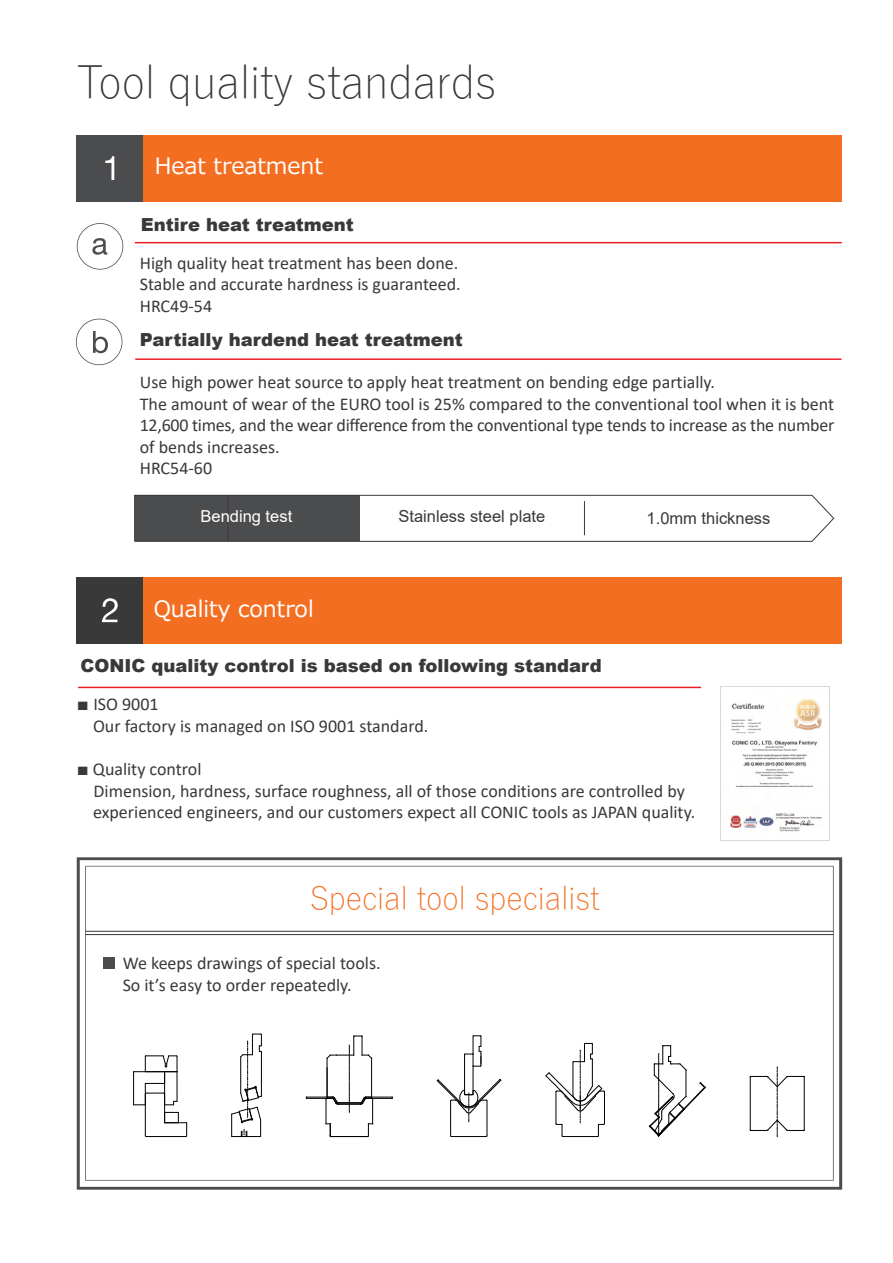
<style>
.page{position:relative;width:893px;height:1263px;background:#fff}
.page>*{position:absolute;margin:0;border:0;box-sizing:border-box;transform-origin:0 0}
.t1{font:300 45px "Yu Gothic";color:#393939}
.t2{font:300 31.5px "Yu Gothic";color:#f36e21}
.t3{font:22.5px "Meiryo";color:#fff}
.t4{font:18px/21.6px "Calibri";color:#393939}
.t5{font:900 18px "Arial";color:#393939}
.t6{font:16.5px "Arial";color:#393939}
.t7{font:16.5px "Arial";color:#fff}
.s1{font-family:"Arial"}
</style>
<div class="page">
<div style="left:77px;top:577px;width:765px;height:66px;background:#f36e21"></div>
<div style="left:77px;top:577px;width:66px;height:66px;background:#393939"></div>
<hr style="left:78px;top:687px;width:623px;height:1px;background:#ee1d23">
<svg style="left:76px;top:319px;width:46px;height:46px"></svg>
<hr style="left:135px;top:358px;width:706px;height:2px;background:#ee1d23">
<svg style="left:134px;top:494px;width:701px;height:48px"></svg>
<hr style="left:584px;top:501px;width:1px;height:34px;background:#393939">
<hr style="left:227px;top:496px;width:1px;height:45px;background:#393939">
<div style="left:143px;top:135px;width:699px;height:66px;background:#f36e21"></div>
<div style="left:77px;top:135px;width:66px;height:66px;background:#4b4c4d"></div>
<svg style="left:102px;top:598px;width:16px;height:24px"></svg>
<svg style="left:77px;top:223px;width:46px;height:47px"></svg>
<hr style="left:135px;top:242px;width:707px;height:1px;background:#ee1d23">
<svg style="left:720px;top:686px;width:110px;height:154px"></svg>
<svg style="left:77px;top:857px;width:765px;height:333px"></svg>
<svg style="left:85px;top:866px;width:749px;height:314px"></svg>
<hr style="left:85px;top:934px;width:749px;height:1px;background:#393939">
<hr style="left:85px;top:931px;width:749px;height:1px;background:#393939">
<div style="left:104px;top:957px;width:11px;height:12px;background:#4b4c4d"></div>
<hr style="left:133px;top:1072px;width:1px;height:33px;background:#000">
<svg style="left:134px;top:1055px;width:54px;height:82px"></svg>
<svg style="left:231px;top:1034px;width:31px;height:103px"></svg>
<svg style="left:545px;top:1043px;width:60px;height:94px"></svg>
<hr style="left:450px;top:1101px;width:1px;height:35px;background:#000">
<hr style="left:451px;top:1136px;width:35px;height:1px;background:#000">
<hr style="left:487px;top:1101px;width:1px;height:35px;background:#000">
<svg style="left:436px;top:1035px;width:66px;height:87px"></svg>
<svg style="left:306px;top:1036px;width:87px;height:101px"></svg>
<svg style="left:649px;top:1045px;width:57px;height:91px"></svg>
<svg style="left:750px;top:1067px;width:55px;height:69px"></svg>
<svg style="left:105px;top:156px;width:9px;height:24px"></svg>
<img style="left:721px;top:687px;width:108px;height:152px">
<h1 class="t1" style="left:77px;top:40px;width:421px">Tool quality standards</h1>
<p class="t3" style="left:155px;top:151px;width:170px">Heat treatment</p>
<p class="t5" style="left:141px;top:211px;width:214px">Entire heat treatment</p>
<p class="t4" style="left:140px;top:252px;width:322px">High quality heat treatment has been done.<br>Stable and accurate hardness is guaranteed.<br>HRC49-54</p>
<p class="t5" style="left:140px;top:327px;width:325px">Partially hardend heat treatment</p>
<p class="t4" style="left:140px;top:371px;width:696px">Use high power heat source to apply heat treatment on bending edge partially.<br>The amount of wear of the EURO tool is 25% compared to the conventional tool when it is bent 12,600 times, and the wear difference from the conventional type tends to increase as the number of bends increases.<br>HRC54-60</p>
<p class="t7" style="left:201px;top:505px;width:93px">Bending test</p>
<p class="t6" style="left:398px;top:505px;width:148px">Stainless steel plate</p>
<p class="t6" style="left:647px;top:507px;width:125px">1.0mm thickness</p>
<p class="t3" style="left:154px;top:593px;width:161px">Quality control</p>
<p class="t5" style="left:81px;top:652px;width:523px">CONIC quality control is based on following standard</p>
<p class="t4" style="left:93px;top:693px;width:337px;text-indent:-16px"><span class="s1">■</span> ISO 9001<br>Our factory is managed on ISO 9001 standard.</p>
<p class="t4" style="left:93px;top:758px;width:604px;text-indent:-16px"><span class="s1">■</span> Quality control<br>Dimension, hardness, surface roughness, all of those conditions are controlled by experienced engineers, and our customers expect all CONIC tools as JAPAN quality.</p>
<h2 class="t2" style="left:310px;top:869px;width:291px">Special tool specialist</h2>
<p class="t4" style="left:123px;top:952px;width:259px">We keeps drawings of special tools.<br>So it’s easy to order repeatedly.</p>
</div>
